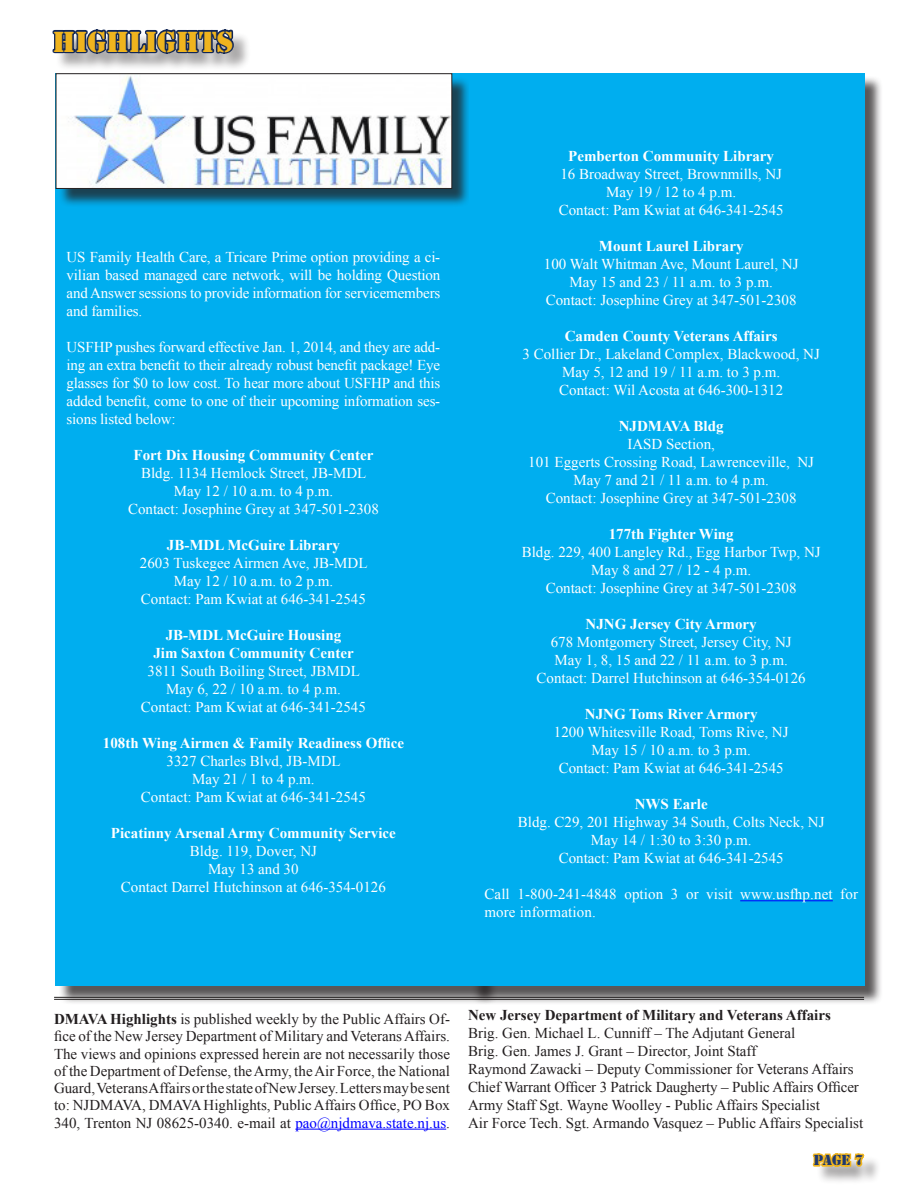
<style>
.page{position:relative;width:918px;height:1188px;background:#fff}
.page>*{position:absolute;margin:0;border:0;box-sizing:border-box;transform-origin:0 0}
.t1{font:27px "Stencil Std";color:#efb41e}
.t2{font:15px/18px "Times New Roman";color:#fff;text-align:justify}
.new_body{font:15px/17.2px "Times New Roman";color:#231f20;text-align:justify}
.t3{font:700 15px "Times New Roman";color:#fff}
.t4{font:700 15px "Times New Roman";color:#231f20}
.t5{font:13.5px "Stencil Std";color:#1f3970}
.s1{font-weight:700}
.s2{color:#00f}
</style>
<div class="page">
<hr style="left:295px;top:1129px;width:151px;height:1px;background:#00f">
<hr style="left:54px;top:997px;width:810px;height:1px;background:#231f20">
<hr style="left:54px;top:999px;width:810px;height:1px;background:#231f20">
<div style="left:55px;top:32px;width:197px;height:40px;background:#231f20;opacity:.4"></div>
<svg style="left:52px;top:29px;width:183px;height:26px;background:#606c88"></svg>
<div style="left:56px;top:74px;width:424px;height:912px;background:#00aeef"></div>
<div style="left:58px;top:76px;width:413px;height:132px;background:#231f20;opacity:.75"></div>
<img style="left:58px;top:76px;width:392px;height:111px">
<div style="left:56px;top:74px;width:396px;height:115px;border:1px solid #231f20"></div>
<div style="left:471px;top:76px;width:413px;height:929px;background:#231f20;opacity:.75"></div>
<div style="left:469px;top:74px;width:396px;height:912px;background:#00aeef"></div>
<hr style="left:740px;top:900px;width:93px;height:1px;background:#00f">
<div style="left:816px;top:1156px;width:66px;height:29px;background:#231f20;opacity:.4"></div>
<svg style="left:812px;top:1153px;width:56px;height:32px"></svg>
<p class="t1" style="left:52px;top:24px;width:182px">HIGHLIGHTS</p>
<p class="t2" style="left:67px;top:247px;width:375px">US Family Health Care, a Tricare Prime option providing a ci&shy;vilian based managed care network, will be holding Question and Answer sessions to provide information for servicemembers and families.</p>
<p class="t2" style="left:67px;top:337px;width:375px">USFHP pushes forward effective Jan. 1, 2014, and they are add&shy;ing an extra benefit to their already robust benefit package! Eye glasses for $0 to low cost. To hear more about USFHP and this added benefit, come to one of their upcoming information ses&shy;sions listed below:</p>
<p class="t3" style="left:134px;top:444px;width:241px">Fort Dix Housing Community Center</p>
<p class="t2" style="left:141px;top:463px;width:227px">Bldg. 1134 Hemlock Street, JB-MDL</p>
<p class="t2" style="left:174px;top:481px;width:161px">May 12 / 10 a.m. to 4 p.m.</p>
<p class="t2" style="left:128px;top:499px;width:252px">Contact: Josephine Grey at 347-501-2308</p>
<p class="t3" style="left:167px;top:534px;width:175px">JB-MDL McGuire Library</p>
<p class="t2" style="left:140px;top:553px;width:229px">2603 Tuskegee Airmen Ave, JB-MDL</p>
<p class="t2" style="left:174px;top:571px;width:161px">May 12 / 10 a.m. to 2 p.m.</p>
<p class="t2" style="left:141px;top:589px;width:226px">Contact: Pam Kwiat at 646-341-2545</p>
<p class="t3" style="left:166px;top:624px;width:177px">JB-MDL McGuire Housing</p>
<p class="t3" style="left:153px;top:642px;width:202px">Jim Saxton Community Center</p>
<p class="t2" style="left:148px;top:661px;width:214px">3811 South Boiling Street, JBMDL</p>
<p class="t2" style="left:166px;top:679px;width:176px">May 6, 22 / 10 a.m. to 4 p.m.</p>
<p class="t2" style="left:141px;top:697px;width:226px">Contact: Pam Kwiat at 646-341-2545</p>
<p class="t3" style="left:103px;top:732px;width:303px">108th Wing Airmen &amp; Family Readiness Office</p>
<p class="t2" style="left:167px;top:751px;width:176px">3327 Charles Blvd, JB-MDL</p>
<p class="t2" style="left:192px;top:769px;width:124px">May 21 / 1 to 4 p.m.</p>
<p class="t2" style="left:141px;top:787px;width:226px">Contact: Pam Kwiat at 646-341-2545</p>
<p class="t3" style="left:111px;top:822px;width:286px">Picatinny Arsenal Army Community Service</p>
<p class="t2" style="left:190px;top:841px;width:129px">Bldg. 119, Dover, NJ</p>
<p class="t2" style="left:208px;top:859px;width:92px">May 13 and 30</p>
<p class="t2" style="left:121px;top:877px;width:266px">Contact Darrel Hutchinson at 646-354-0126</p>
<p class="t3" style="left:568px;top:146px;width:207px">Pemberton Community Library</p>
<p class="t2" style="left:560px;top:165px;width:223px">16 Broadway Street, Brownmills, NJ</p>
<p class="t2" style="left:606px;top:183px;width:132px">May 19 / 12 to 4 p.m.</p>
<p class="t2" style="left:559px;top:201px;width:226px">Contact: Pam Kwiat at 646-341-2545</p>
<p class="t3" style="left:599px;top:236px;width:146px">Mount Laurel Library</p>
<p class="t2" style="left:544px;top:255px;width:256px">100 Walt Whitman Ave, Mount Laurel, NJ</p>
<p class="t2" style="left:570px;top:273px;width:205px">May 15 and 23 / 11 a.m. to 3 p.m.</p>
<p class="t2" style="left:546px;top:291px;width:252px">Contact: Josephine Grey at 347-501-2308</p>
<p class="t3" style="left:565px;top:326px;width:214px">Camden County Veterans Affairs</p>
<p class="t2" style="left:522px;top:345px;width:299px">3 Collier Dr., Lakeland Complex, Blackwood, NJ</p>
<p class="t2" style="left:562px;top:363px;width:220px">May 5, 12 and 19 / 11 a.m. to 3 p.m.</p>
<p class="t2" style="left:559px;top:381px;width:226px">Contact: Wil Acosta at 646-300-1312</p>
<p class="t3" style="left:619px;top:416px;width:106px">NJDMAVA Bldg</p>
<p class="t2" style="left:627px;top:435px;width:89px">IASD Section,</p>
<p class="t2" style="left:528px;top:453px;width:287px">101 Eggerts Crossing Road, Lawrenceville, NJ</p>
<p class="t2" style="left:573px;top:471px;width:197px">May 7 and 21 / 11 a.m. to 4 p.m.</p>
<p class="t2" style="left:546px;top:489px;width:252px">Contact: Josephine Grey at 347-501-2308</p>
<p class="t3" style="left:609px;top:524px;width:127px">177th Fighter Wing</p>
<p class="t2" style="left:522px;top:543px;width:301px">Bldg. 229, 400 Langley Rd., Egg Harbor Twp, NJ</p>
<p class="t2" style="left:591px;top:561px;width:161px">May 8 and 27 / 12 - 4 p.m.</p>
<p class="t2" style="left:546px;top:579px;width:252px">Contact: Josephine Grey at 347-501-2308</p>
<p class="t3" style="left:586px;top:614px;width:173px">NJNG Jersey City Armory</p>
<p class="t2" style="left:551px;top:633px;width:243px">678 Montgomery Street, Jersey City, NJ</p>
<p class="t2" style="left:555px;top:651px;width:235px">May 1, 8, 15 and 22 / 11 a.m. to 3 p.m.</p>
<p class="t2" style="left:537px;top:669px;width:271px">Contact: Darrel Hutchinson at 646-354-0126</p>
<p class="t3" style="left:585px;top:704px;width:174px">NJNG Toms River Armory</p>
<p class="t2" style="left:554px;top:723px;width:236px">1200 Whitesville Road, Toms Rive, NJ</p>
<p class="t2" style="left:591px;top:741px;width:161px">May 15 / 10 a.m. to 3 p.m.</p>
<p class="t2" style="left:559px;top:759px;width:226px">Contact: Pam Kwiat at 646-341-2545</p>
<p class="t3" style="left:635px;top:794px;width:74px">NWS Earle</p>
<p class="t2" style="left:518px;top:813px;width:308px">Bldg. C29, 201 Highway 34 South, Colts Neck, NJ</p>
<p class="t2" style="left:591px;top:831px;width:162px">May 14 / 1:30 to 3:30 p.m.</p>
<p class="t2" style="left:559px;top:849px;width:226px">Contact: Pam Kwiat at 646-341-2545</p>
<p class="t2" style="left:484px;top:885px;width:375px">Call 1-800-241-4848 option 3 or visit www.usfhp.net for more information.</p>
<p class="new_body" style="left:54px;top:1010px;width:398px"><span class="s1">DMAVA Highlights</span> is published weekly by the Public Affairs Of&shy;fice of the New Jersey Department of Military and Veterans Affairs.<br>The views and opinions expressed herein are not necessarily those of the Department of Defense, the Army, the Air Force, the National Guard, Veterans Affairs or the state of New Jersey. Letters may be sent to: NJDMAVA, DMAVA Highlights, Public Affairs Office, PO Box 340, Trenton NJ 08625-0340. e-mail at <span class="s2">pao@njdmava.state.nj.us</span>.</p>
<p class="t4" style="left:468px;top:1005px;width:364px">New Jersey Department of Military and Veterans Affairs</p>
<p class="new_body" style="left:468px;top:1024px;width:329px">Brig. Gen. Michael L. Cunniff – The Adjutant General</p>
<p class="new_body" style="left:468px;top:1042px;width:290px">Brig. Gen. James J. Grant – Director, Joint Staff</p>
<p class="new_body" style="left:468px;top:1060px;width:387px">Raymond Zawacki – Deputy Commissioner for Veterans Affairs</p>
<p class="new_body" style="left:468px;top:1078px;width:392px">Chief Warrant Officer 3 Patrick Daugherty – Public Affairs Officer</p>
<p class="new_body" style="left:468px;top:1096px;width:353px">Army Staff Sgt. Wayne Woolley - Public Affairs Specialist</p>
<p class="new_body" style="left:468px;top:1114px;width:397px">Air Force Tech. Sgt. Armando Vasquez – Public Affairs Specialist</p>
<p class="t5" style="left:814px;top:1151px;width:51px">Page 7</p>
</div>
